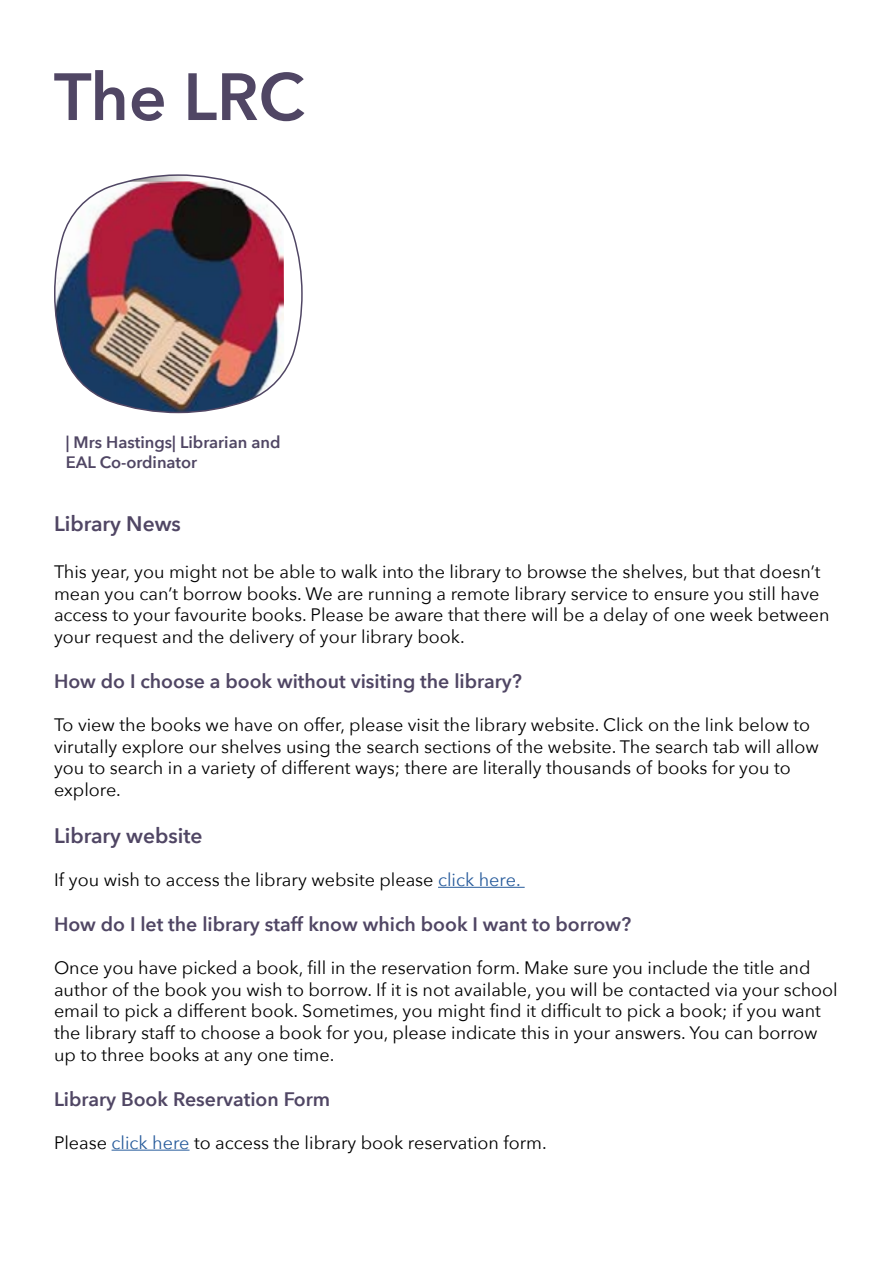
<style>
.page{position:relative;width:893px;height:1263px;background:#fff}
.page>*{position:absolute;margin:0;border:0;box-sizing:border-box;transform-origin:0 0}
.t1{font:600 66px "Avenir Next";color:#504664}
.t2{font:600 21px "Avenir Next";color:#504664}
.t3{font:600 19.5px "Avenir Next";color:#504664}
.t4{font:18px/21.6px "Avenir Next";color:#000}
.t5{font:600 16.5px/19.8px "Avenir Next";color:#504664}
.s1{color:#275b9b}
</style>
<div class="page">
<img style="left:55px;top:174px;width:247px;height:240px">
<hr style="left:438px;top:887px;width:87px;height:1px;background:#275b9b">
<hr style="left:112px;top:1150px;width:78px;height:1px;background:#275b9b">
<h1 class="t1" style="left:54px;top:40px;width:252px">The LRC</h1>
<p class="t5" style="left:66px;top:432px;width:216px">| Mrs Hastings| Librarian and<br>EAL Co-ordinator</p>
<p class="t2" style="left:54px;top:506px;width:128px">Library News</p>
<p class="t4" style="left:54px;top:560px;width:777px">This year, you might not be able to walk into the library to browse the shelves, but that doesn’t mean you can’t borrow books. We are running a remote library service to ensure you still have access to your favourite books. Please be aware that there will be a delay of one week between your request and the delivery of your library book.</p>
<p class="t3" style="left:54px;top:664px;width:469px">How do I choose a book without visiting the library?</p>
<p class="t4" style="left:54px;top:713px;width:766px">To view the books we have on offer, please visit the library website. Click on the link below to virutally explore our shelves using the search sections of the website. The search tab will allow you to search in a variety of different ways; there are literally thousands of books for you to explore.</p>
<p class="t2" style="left:54px;top:817px;width:150px">Library website</p>
<p class="t4" style="left:54px;top:868px;width:468px">If you wish to access the library website please <span class="s1">click here.</span></p>
<p class="t3" style="left:54px;top:907px;width:579px">How do I let the library staff know which book I want to borrow?</p>
<p class="t4" style="left:54px;top:956px;width:785px">Once you have picked a book, fill in the reservation form. Make sure you include the title and author of the book you wish to borrow. If it is not available, you will be contacted via your school email to pick a different book. Sometimes, you might find it difficult to pick a book; if you want the library staff to choose a book for you, please indicate this in your answers. You can borrow up to three books at any one time.</p>
<p class="t3" style="left:54px;top:1082px;width:278px">Library Book Reservation Form</p>
<p class="t4" style="left:54px;top:1131px;width:494px">Please <span class="s1">click here</span> to access the library book reservation form.</p>
</div>
